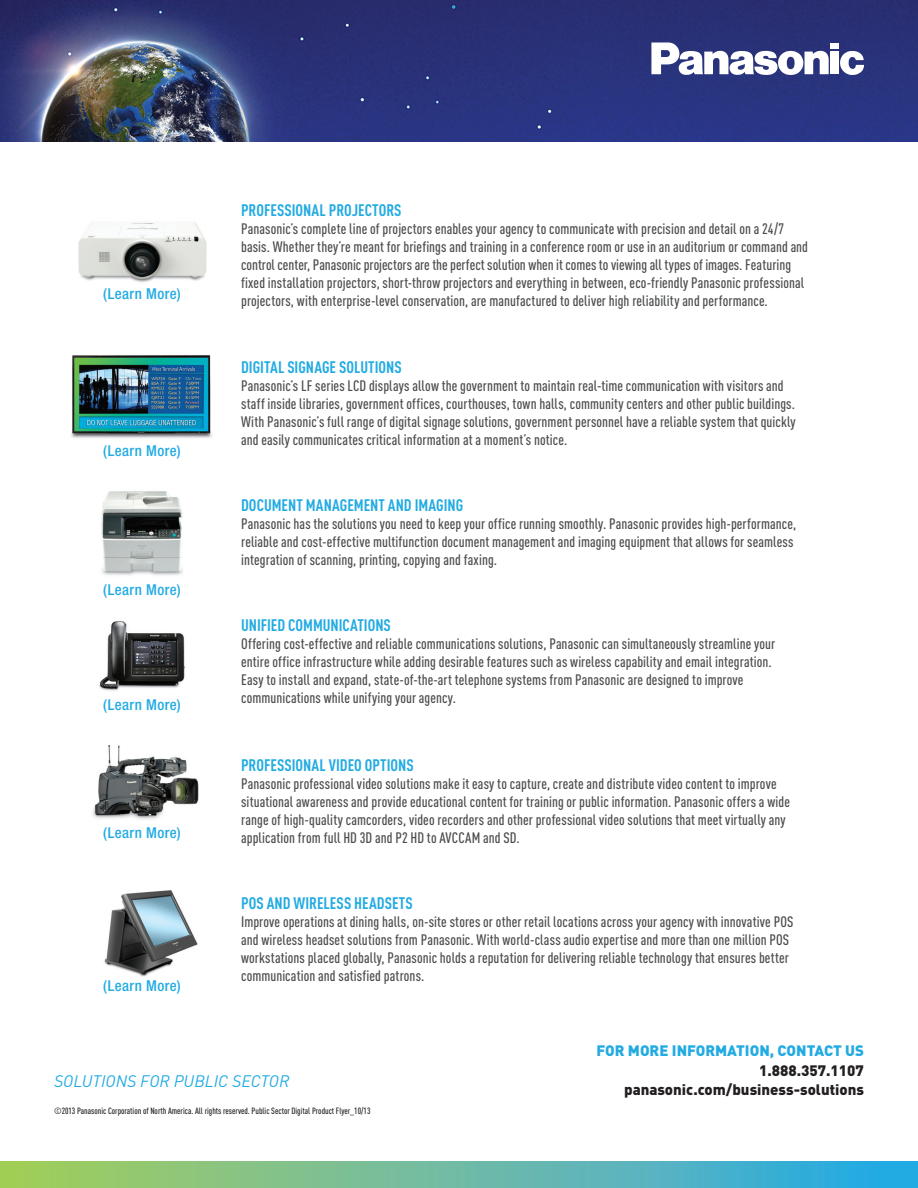
<style>
.page{position:relative;width:918px;height:1188px;background:#fff}
.page>*{position:absolute;margin:0;border:0;box-sizing:border-box;transform-origin:0 0}
.body{font:700 16.5px "DIN Cond";color:#22abe2}
.t1{font:italic 16.5px "DIN";color:#22abe2}
.body-2{font:500 15px/18px "DIN Cond";letter-spacing:.005em;color:#4b4c4d}
.body-3{font:500 condensed 15px "Helvetica Neue LT Std";letter-spacing:.03em;color:#22abe2}
.t2{font:900 15px/19.5px "DIN";color:#231f20;text-align:right}
.t3{font:900 15px "DIN";color:#22abe2}
.t4{font:500 9px "DIN Cond";color:#231f20}
</style>
<div class="page">
<img style="left:0;top:0;width:918px;height:142px">
<svg style="left:840px;top:51px;width:24px;height:24px"></svg>
<div style="left:830px;top:43px;width:9px;height:5px;background:#fff"></div>
<div style="left:830px;top:52px;width:9px;height:22px;background:#fff"></div>
<svg style="left:651px;top:43px;width:178px;height:32px"></svg>
<div style="left:0;top:1161px;width:918px;height:27px;background:linear-gradient(to right,#abcd5c,#2aa9eb)"></div>
<img style="left:71px;top:355px;width:141px;height:83px">
<img style="left:78px;top:222px;width:129px;height:60px">
<img style="left:101px;top:491px;width:82px;height:84px">
<img style="left:99px;top:621px;width:86px;height:70px">
<img style="left:92px;top:745px;width:107px;height:75px">
<img style="left:104px;top:890px;width:94px;height:87px">
<p class="body-3" style="left:103px;top:284px;width:79px">(Learn More)</p>
<p class="body-3" style="left:103px;top:442px;width:79px">(Learn More)</p>
<p class="body-3" style="left:103px;top:581px;width:79px">(Learn More)</p>
<p class="body-3" style="left:103px;top:695px;width:79px">(Learn More)</p>
<p class="body-3" style="left:103px;top:824px;width:79px">(Learn More)</p>
<p class="body-3" style="left:103px;top:976px;width:79px">(Learn More)</p>
<p class="body" style="left:241px;top:200px;width:162px">PROFESSIONAL PROJECTORS</p>
<p class="body-2" style="left:241px;top:219px;width:568px">Panasonic’s complete line of projectors enables your agency to communicate with precision and detail on a 24/7 basis. Whether they’re meant for briefings and training in a conference room or use in an auditorium or command and control center, Panasonic projectors are the perfect solution when it comes to viewing all types of images. Featuring fixed installation projectors, short-throw projectors and everything in between, eco-friendly Panasonic professional projectors, with enterprise-level conservation, are manufactured to deliver high reliability and performance.</p>
<p class="body" style="left:241px;top:357px;width:162px">DIGITAL SIGNAGE SOLUTIONS</p>
<p class="body-2" style="left:241px;top:377px;width:556px">Panasonic’s LF series LCD displays allow the government to maintain real-time communication with visitors and staff inside libraries, government offices, courthouses, town halls, community centers and other public buildings.<br>With Panasonic’s full range of digital signage solutions, government personnel have a reliable system that quickly and easily communicates critical information at a moment’s notice.</p>
<p class="body" style="left:241px;top:495px;width:224px">DOCUMENT MANAGEMENT AND IMAGING</p>
<p class="body-2" style="left:241px;top:515px;width:557px">Panasonic has the solutions you need to keep your office running smoothly. Panasonic provides high-performance, reliable and cost-effective multifunction document management and imaging equipment that allows for seamless integration of scanning, printing, copying and faxing.</p>
<p class="body" style="left:241px;top:615px;width:151px">UNIFIED COMMUNICATIONS</p>
<p class="body-2" style="left:241px;top:635px;width:536px">Offering cost-effective and reliable communications solutions, Panasonic can simultaneously streamline your entire office infrastructure while adding desirable features such as wireless capability and email integration.<br>Easy to install and expand, state-of-the-art telephone systems from Panasonic are designed to improve communications while unifying your agency.</p>
<p class="body" style="left:241px;top:755px;width:174px">PROFESSIONAL VIDEO OPTIONS</p>
<p class="body-2" style="left:241px;top:774px;width:550px">Panasonic professional video solutions make it easy to capture, create and distribute video content to improve situational awareness and provide educational content for training or public information. Panasonic offers a wide range of high-quality camcorders, video recorders and other professional video solutions that meet virtually any application from full HD 3D and P2 HD to AVCCAM and SD.</p>
<p class="body" style="left:241px;top:893px;width:173px">POS AND WIRELESS HEADSETS</p>
<p class="body-2" style="left:241px;top:912px;width:554px">Improve operations at dining halls, on-site stores or other retail locations across your agency with innovative POS and wireless headset solutions from Panasonic. With world-class audio expertise and more than one million POS workstations placed globally, Panasonic holds a reputation for delivering reliable technology that ensures better communication and satisfied patrons.</p>
<p class="t1" style="left:54px;top:1070px;width:237px">SOLUTIONS FOR PUBLIC SECTOR</p>
<p class="t4" style="left:54px;top:1106px;width:318px">©2013 Panasonic Corporation of North America. All rights reserved. Public Sector Digital Product Flyer_10/13</p>
<p class="t3" style="left:597px;top:1041px;width:269px">FOR MORE INFORMATION, CONTACT US</p>
<p class="t2" style="left:624px;top:1060px;width:241px">1.888.357.1107 panasonic.com/business-solutions</p>
</div>
